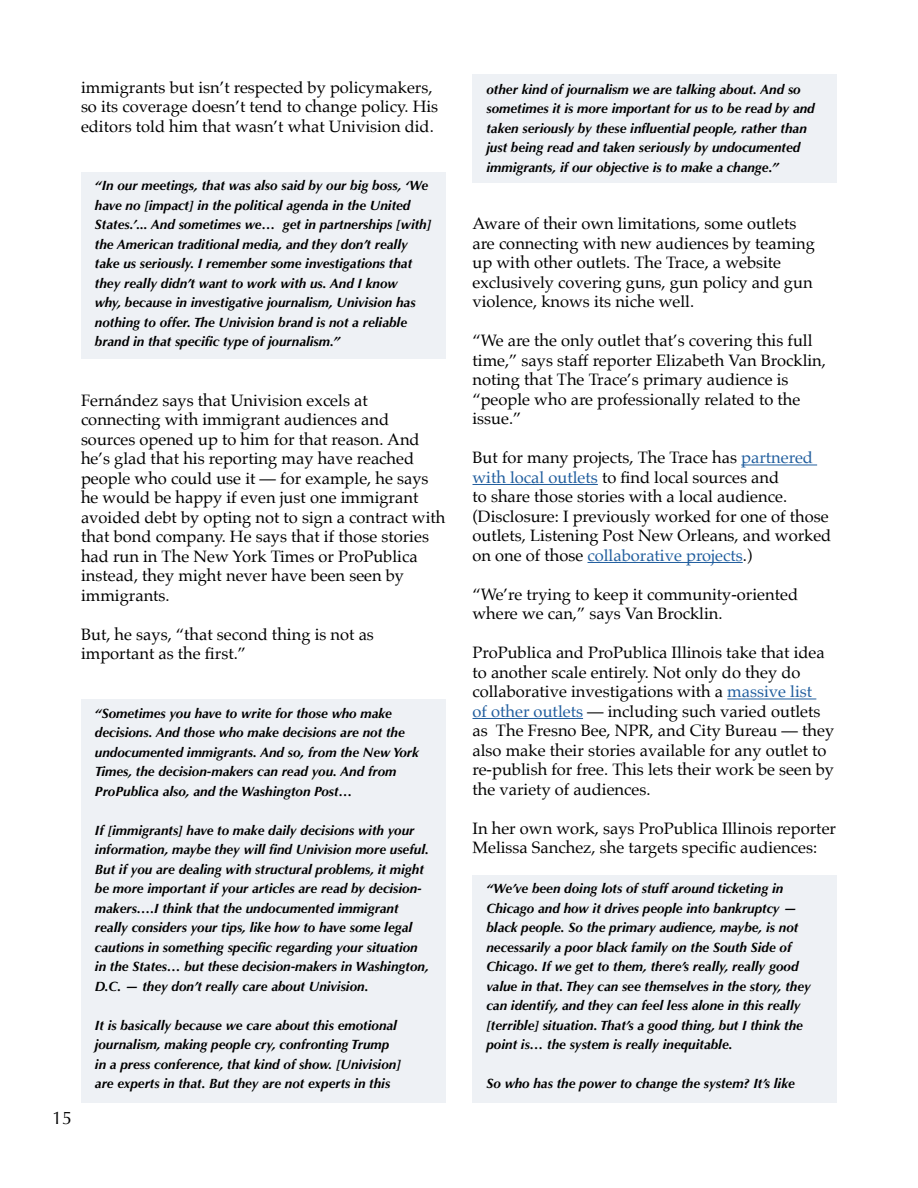
<style>
.page{position:relative;width:918px;height:1188px;background:#fff}
.page>*{position:absolute;margin:0;border:0;box-sizing:border-box;transform-origin:0 0}
.t1{font:18px "Optima";color:#000}
.t2{font:16.5px/19.5px "Palatino";color:#000}
.t3{font:italic 700 13.5px/19.5px "Optima";color:#000}
.s1{color:#215e9e}
</style>
<div class="page">
<hr style="left:741px;top:464px;width:76px;height:1px;background:#215e9e">
<hr style="left:472px;top:484px;width:126px;height:1px;background:#215e9e">
<hr style="left:588px;top:562px;width:155px;height:1px;background:#215e9e">
<hr style="left:727px;top:698px;width:89px;height:1px;background:#215e9e">
<hr style="left:472px;top:718px;width:111px;height:1px;background:#215e9e">
<div style="left:81px;top:172px;width:365px;height:186px;background:#eef1f5"></div>
<div style="left:81px;top:700px;width:365px;height:403px;background:#eef1f5"></div>
<div style="left:472px;top:75px;width:365px;height:108px;background:#eef1f5"></div>
<div style="left:472px;top:875px;width:365px;height:228px;background:#eef1f5"></div>
<p class="t2" style="left:81px;top:77px;width:359px">immigrants but isn’t respected by policymakers, so its coverage doesn’t tend to change policy. His editors told him that wasn’t what Univision did.</p>
<p class="t3" style="left:95px;top:176px;width:338px">“In our meetings, that was also said by our big boss, ‘We have no [impact] in the political agenda in the United States.’... And sometimes we… get in partnerships [with] the American traditional media, and they don’t really take us seriously. I remember some investigations that they really didn’t want to work with us. And I know<br>why, because in investigative journalism, Univision has nothing to offer. The Univision brand is not a reliable brand in that specific type of journalism.”</p>
<p class="t2" style="left:81px;top:390px;width:366px">Fernández says that Univision excels at connecting with immigrant audiences and sources opened up to him for that reason. And he’s glad that his reporting may have reached people who could use it — for example, he says he would be happy if even just one immigrant avoided debt by opting not to sign a contract with that bond company. He says that if those stories had run in The New York Times or ProPublica instead, they might never have been seen by immigrants.</p>
<p class="t2" style="left:81px;top:624px;width:294px">But, he says, “that second thing is not as important as the first.”</p>
<h1 class="t1" style="left:52px;top:1107px;width:22px">15</h1>
<p class="t3" style="left:95px;top:703px;width:325px">“Sometimes you have to write for those who make decisions. And those who make decisions are not the undocumented immigrants. And so, from the New York Times, the decision-makers can read you. And from ProPublica also, and the Washington Post…</p>
<p class="t3" style="left:95px;top:820px;width:335px">If [immigrants] have to make daily decisions with your information, maybe they will find Univision more useful.<br>But if you are dealing with structural problems, it might be more important if your articles are read by decision&shy;makers….I think that the undocumented immigrant really considers your tips, like how to have some legal cautions in something specific regarding your situation in the States… but these decision-makers in Washington, D.C. — they don’t really care about Univision.</p>
<p class="t3" style="left:95px;top:1015px;width:307px">It is basically because we care about this emotional journalism, making people cry, confronting Trump in a press conference, that kind of show. [Univision] are experts in that. But they are not experts in this</p>
<p class="t3" style="left:486px;top:79px;width:330px">other kind of journalism we are talking about. And so sometimes it is more important for us to be read by and taken seriously by these influential people, rather than just being read and taken seriously by undocumented immigrants, if our objective is to make a change.”</p>
<p class="t2" style="left:472px;top:214px;width:344px">Aware of their own limitations, some outlets are connecting with new audiences by teaming up with other outlets. The Trace, a website exclusively covering guns, gun policy and gun violence, knows its niche well.</p>
<p class="t2" style="left:472px;top:331px;width:355px">“We are the only outlet that’s covering this full time,” says staff reporter Elizabeth Van Brocklin, noting that The Trace’s primary audience is “people who are professionally related to the issue.”</p>
<p class="t2" style="left:472px;top:448px;width:360px">But for many projects, The Trace has <span class="s1">partnered with local outlets</span> to find local sources and<br>to share those stories with a local audience. (Disclosure: I previously worked for one of those outlets, Listening Post New Orleans, and worked on one of those <span class="s1">collaborative projects</span>.)</p>
<p class="t2" style="left:472px;top:584px;width:327px">“We’re trying to keep it community-oriented where we can,” says Van Brocklin.</p>
<p class="t2" style="left:472px;top:643px;width:363px">ProPublica and ProPublica Illinois take that idea to another scale entirely. Not only do they do collaborative investigations with a <span class="s1">massive list<br>of other outlets</span> — including such varied outlets as The Fresno Bee, NPR, and City Bureau — they also make their stories available for any outlet to re-publish for free. This lets their work be seen by the variety of audiences.</p>
<p class="t2" style="left:472px;top:818px;width:365px">In her own work, says ProPublica Illinois reporter<br>Melissa Sanchez, she targets specific audiences:</p>
<p class="t3" style="left:486px;top:879px;width:326px">“We’ve been doing lots of stuff around ticketing in Chicago and how it drives people into bankruptcy — black people. So the primary audience, maybe, is not necessarily a poor black family on the South Side of Chicago. If we get to them, there’s really, really good value in that. They can see themselves in the story, they can identify, and they can feel less alone in this really [terrible] situation. That’s a good thing, but I think the point is… the system is really inequitable.</p>
<p class="t3" style="left:486px;top:1074px;width:310px">So who has the power to change the system? It’s like</p>
</div>
